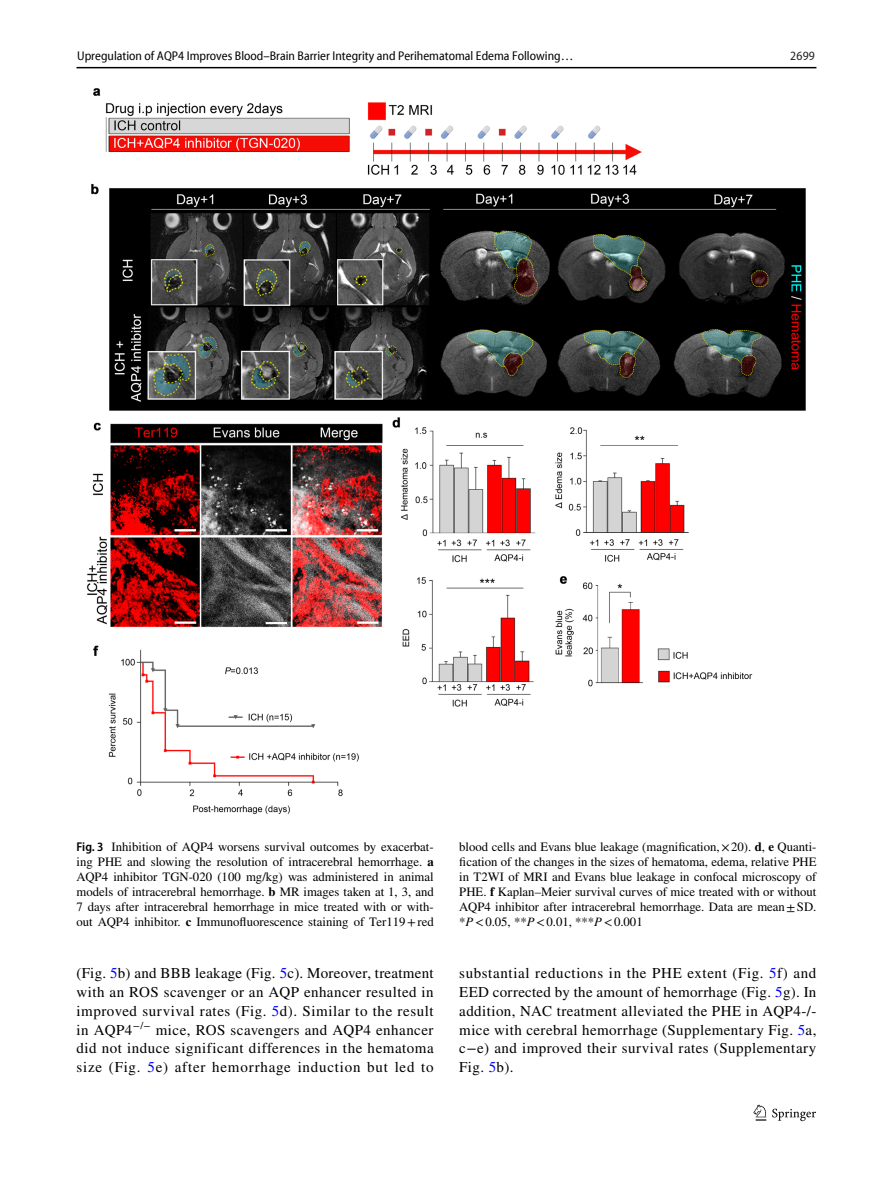
<style>
.page{position:relative;width:893px;height:1187px;background:#fff}
.page>*{position:absolute;margin:0;border:0;box-sizing:border-box;transform-origin:0 0}
.t1{font:15px/18.8px "STIX";letter-spacing:.035em;color:#000;text-align:justify}
.t2{font:12.75px/15px "STIX";color:#000;text-align:justify}
.t3{font:semi-condensed 12.75px "Myriad Pro Unic";color:#000}
.t4{font:12.75px "Myriad Pro Unic Semi Condensed";color:#231f20}
.s1{font-family:"Myriad Pro";font-weight:600;font-stretch:semi-condensed}
.s2{font-weight:700}
.s3{font-style:italic}
.s4{color:#00f}
</style>
<div class="page">
<hr style="left:77px;top:67px;width:739px;height:1px;background:#000">
<img style="left:87px;top:88px;width:719px;height:727px">
<svg style="left:753px;top:1104px;width:13px;height:16px"></svg>
<svg style="left:772px;top:1108px;width:44px;height:12px"></svg>
<p class="t3" style="left:77px;top:51px;width:498px">Upregulation of AQP4 Improves Blood–Brain Barrier Integrity and Perihematomal Edema Following…</p>
<p class="t4" style="left:790px;top:50px;width:26px">2699</p>
<p class="t2" style="left:77px;top:840px;width:359px"><span class="s1">Fig. 3</span> Inhibition of AQP4 worsens survival outcomes by exacerbat&shy;ing PHE and slowing the resolution of intracerebral hemorrhage. <span class="s2">a </span>AQP4 inhibitor TGN-020 (100 mg/kg) was administered in animal models of intracerebral hemorrhage. <span class="s2">b</span> MR images taken at 1, 3, and 7 days after intracerebral hemorrhage in mice treated with or with&shy;out AQP4 inhibitor. <span class="s2">c</span> Immunofluorescence staining of Ter119+red</p>
<p class="t2" style="left:459px;top:840px;width:359px">blood cells and Evans blue leakage (magnification,×20). <span class="s2">d</span>, <span class="s2">e</span> Quanti&shy;fication of the changes in the sizes of hematoma, edema, relative PHE in T2WI of MRI and Evans blue leakage in confocal microscopy of PHE. <span class="s2">f</span> Kaplan–Meier survival curves of mice treated with or without AQP4 inhibitor after intracerebral hemorrhage. Data are mean±SD. *<span class="s3">P</span>&lt;0.05, **<span class="s3">P</span>&lt;0.01, ***<span class="s3">P</span>&lt;0.001</p>
<p class="t1" style="left:77px;top:964px;width:359px">(Fig. <span class="s4">5</span>b) and BBB leakage (Fig. <span class="s4">5</span>c). Moreover, treatment with an ROS scavenger or an AQP enhancer resulted in improved survival rates (Fig. <span class="s4">5</span>d). Similar to the result in AQP4<sup>−/−</sup> mice, ROS scavengers and AQP4 enhancer did not induce significant differences in the hematoma size (Fig. <span class="s4">5</span>e) after hemorrhage induction but led to</p>
<p class="t1" style="left:459px;top:964px;width:359px">substantial reductions in the PHE extent (Fig. <span class="s4">5</span>f) and EED corrected by the amount of hemorrhage (Fig. <span class="s4">5</span>g). In addition, NAC treatment alleviated the PHE in AQP4-/- mice with cerebral hemorrhage (Supplementary Fig. <span class="s4">5</span>a, c−e) and improved their survival rates (Supplementary Fig. <span class="s4">5</span>b).</p>
</div>
